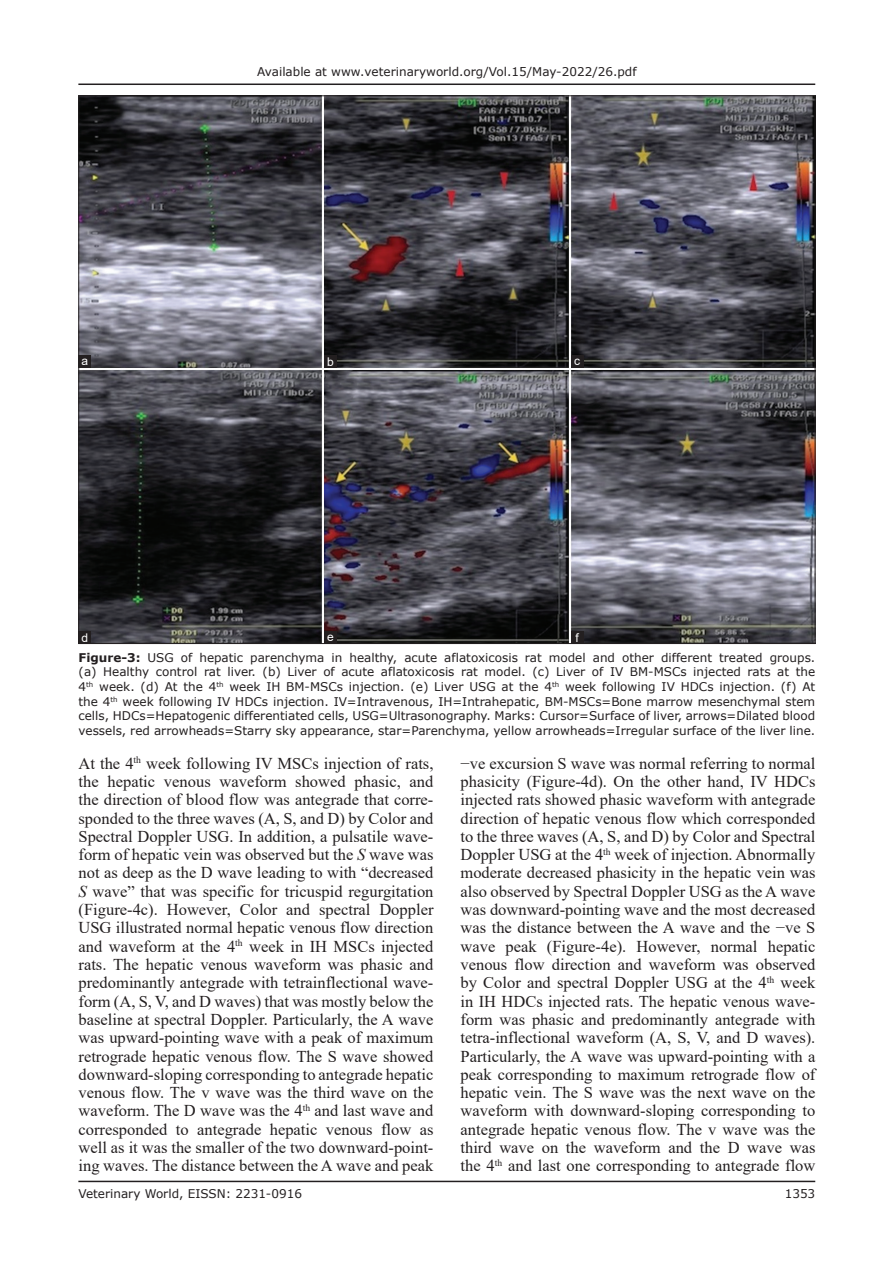
<style>
.page{position:relative;width:894px;height:1263px;background:#fff}
.page>*{position:absolute;margin:0;border:0;box-sizing:border-box;transform-origin:0 0}
.TX{font:16.5px/18.3px "Times New Roman";color:#231f20;text-align:justify}
.FGC{font:12px/14.5px "Verdana";color:#231f20;text-align:justify}
.LABEL{font:12px "Arial";color:#fff}
.s1{font-weight:700}
.s2{font-style:italic}
</style>
<div class="page">
<hr style="left:78px;top:1180px;width:737px;height:2px;background:#231f20">
<hr style="left:78px;top:83px;width:737px;height:2px;background:#231f20">
<img style="left:80px;top:98px;width:733px;height:544px">
<div style="left:78px;top:631px;width:13px;height:13px;background:#231f20"></div>
<div style="left:570px;top:355px;width:13px;height:13px;background:#231f20"></div>
<div style="left:324px;top:355px;width:13px;height:13px;background:#231f20"></div>
<div style="left:570px;top:631px;width:13px;height:13px;background:#231f20"></div>
<div style="left:78px;top:355px;width:13px;height:13px;background:#231f20"></div>
<div style="left:324px;top:631px;width:13px;height:13px;background:#231f20"></div>
<p class="LABEL" style="left:82px;top:352px;width:8px">a</p>
<p class="LABEL" style="left:82px;top:629px;width:8px">d</p>
<p class="FGC" style="left:257px;top:64px;width:381px">Available at www.veterinaryworld.org/Vol.15/May-2022/26.pdf</p>
<p class="LABEL" style="left:327px;top:353px;width:8px">b</p>
<p class="LABEL" style="left:574px;top:352px;width:7px">c</p>
<p class="LABEL" style="left:327px;top:628px;width:8px">e</p>
<p class="LABEL" style="left:575px;top:629px;width:5px">f</p>
<p class="FGC" style="left:78px;top:650px;width:738px"><span class="s1">Figure-3:</span> USG of hepatic parenchyma in healthy, acute aflatoxicosis rat model and other different treated groups. (a) Healthy control rat liver. (b) Liver of acute aflatoxicosis rat model. (c) Liver of IV BM-MSCs injected rats at the 4<sup>th</sup> week. (d) At the 4<sup>th</sup> week IH BM-MSCs injection. (e) Liver USG at the 4<sup>th</sup> week following IV HDCs injection. (f) At the 4<sup>th</sup> week following IV HDCs injection. IV=Intravenous, IH=Intrahepatic, BM-MSCs=Bone marrow mesenchymal stem cells, HDCs=Hepatogenic differentiated cells, USG=Ultrasonography. Marks: Cursor=Surface of liver, arrows=Dilated blood vessels, red arrowheads=Starry sky appearance, star=Parenchyma, yellow arrowheads=Irregular surface of the liver line.</p>
<p class="TX" style="left:78px;top:753px;width:356px">At the 4<sup>th</sup> week following IV MSCs injection of rats, the hepatic venous waveform showed phasic, and the direction of blood flow was antegrade that corre&shy;sponded to the three waves (A, S, and D) by Color and Spectral Doppler USG. In addition, a pulsatile wave&shy;form of hepatic vein was observed but the <span class="s2">S</span> wave was not as deep as the D wave leading to with “decreased <span class="s2">S</span> wave” that was specific for tricuspid regurgitation (Figure-4c). However, Color and spectral Doppler USG illustrated normal hepatic venous flow direction and waveform at the 4<sup>th</sup> week in IH MSCs injected rats. The hepatic venous waveform was phasic and predominantly antegrade with tetrainflectional wave&shy;form (A, S, V, and D waves) that was mostly below the baseline at spectral Doppler. Particularly, the A wave was upward-pointing wave with a peak of maximum retrograde hepatic venous flow. The S wave showed downward-sloping corresponding to antegrade hepatic venous flow. The v wave was the third wave on the waveform. The D wave was the 4<sup>th</sup> and last wave and corresponded to antegrade hepatic venous flow as well as it was the smaller of the two downward-point&shy;ing waves. The distance between the A wave and peak</p>
<p class="TX" style="left:460px;top:753px;width:356px">−ve excursion S wave was normal referring to normal phasicity (Figure-4d). On the other hand, IV HDCs injected rats showed phasic waveform with antegrade direction of hepatic venous flow which corresponded to the three waves (A, S, and D) by Color and Spectral Doppler USG at the 4<sup>th</sup> week of injection. Abnormally moderate decreased phasicity in the hepatic vein was also observed by Spectral Doppler USG as the A wave was downward-pointing wave and the most decreased was the distance between the A wave and the −ve S wave peak (Figure-4e). However, normal hepatic venous flow direction and waveform was observed by Color and spectral Doppler USG at the 4<sup>th</sup> week in IH HDCs injected rats. The hepatic venous wave&shy;form was phasic and predominantly antegrade with tetra-inflectional waveform (A, S, V, and D waves).<br>Particularly, the A wave was upward-pointing with a peak corresponding to maximum retrograde flow of hepatic vein. The S wave was the next wave on the waveform with downward-sloping corresponding to antegrade hepatic venous flow. The v wave was the third wave on the waveform and the D wave was the 4<sup>th</sup> and last one corresponding to antegrade flow</p>
<p class="FGC" style="left:78px;top:1186px;width:225px">Veterinary World, EISSN: 2231-0916</p>
<p class="FGC" style="left:784px;top:1186px;width:32px">1353</p>
</div>
